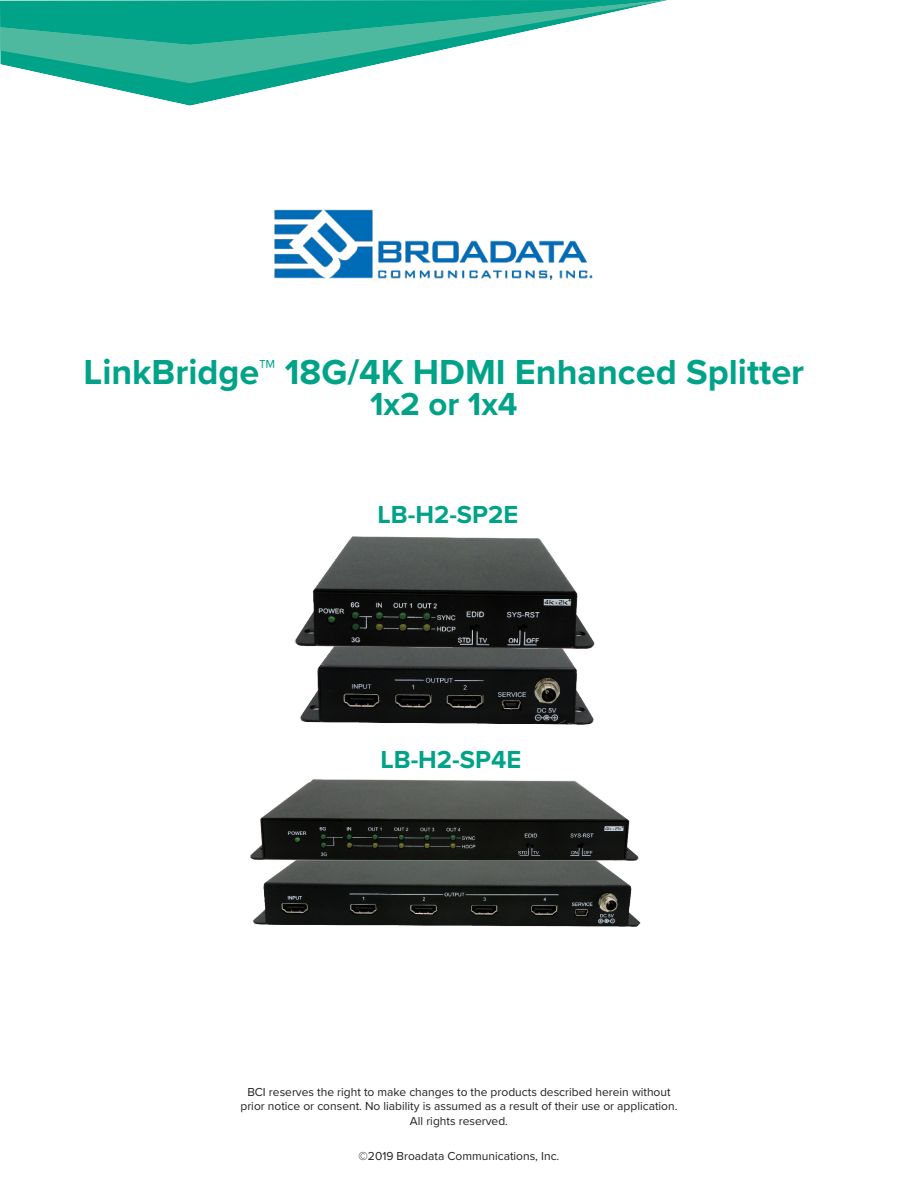
<style>
.page{position:relative;width:918px;height:1188px;background:#fff}
.page>*{position:absolute;margin:0;border:0;box-sizing:border-box;transform-origin:0 0}
.t1{font:700 36px "Proxima Nova";color:#00a388}
.t2{font:700 33px "Proxima Nova";color:#00a388}
.t3{font:700 25.5px "Proxima Nova";color:#00a388}
.Body_Text-_Step_Head{font:12px "Proxima Nova";color:#231f20}
.Body_Text-_Step_Head-2{font:12px "Proxima Nova";color:#221f1f}
</style>
<div class="page">
<img style="left:274px;top:209px;width:319px;height:71px">
<div style="left:0;top:0;width:668px;height:85px;background:#fff;opacity:.35"></div>
<div style="left:0;top:0;width:669px;height:47px;background:#fff;opacity:.35"></div>
<img style="left:253px;top:856px;width:388px;height:70px">
<img style="left:300px;top:649px;width:294px;height:76px">
<img style="left:295px;top:537px;width:300px;height:112px">
<img style="left:251px;top:780px;width:387px;height:80px">
<p class="t1" style="left:84px;top:345px;width:722px">LinkBridge™ 18G/4K HDMI Enhanced Splitter</p>
<p class="t2" style="left:370px;top:380px;width:149px">1x2 or 1x4</p>
<p class="t3" style="left:378px;top:496px;width:142px">LB-H2-SP2E</p>
<p class="t3" style="left:380px;top:740px;width:142px">LB-H2-SP4E</p>
<p class="Body_Text-_Step_Head" style="left:247px;top:1083px;width:425px">BCI reserves the right to make changes to the products described herein without</p>
<p class="Body_Text-_Step_Head" style="left:240px;top:1097px;width:439px">prior notice or consent. No liability is assumed as a result of their use or application.</p>
<p class="Body_Text-_Step_Head" style="left:410px;top:1112px;width:100px">All rights reserved.</p>
<p class="Body_Text-_Step_Head-2" style="left:359px;top:1147px;width:202px">©2019 Broadata Communications, Inc.</p>
</div>
